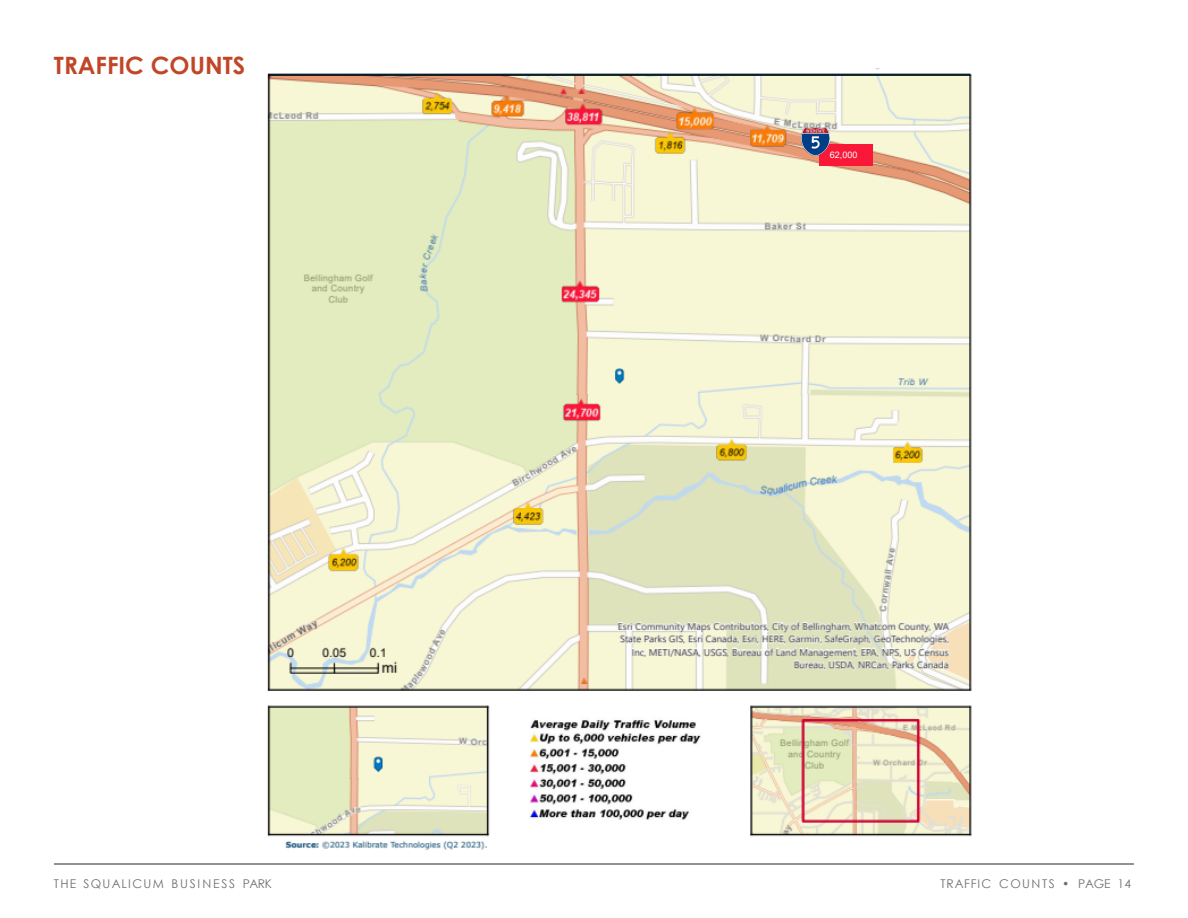
<style>
.page{position:relative;width:1188px;height:918px;background:#fff}
.page>*{position:absolute;margin:0;border:0;box-sizing:border-box;transform-origin:0 0}
.t1{font:700 24px "Century Gothic";color:#c14628}
.t2{font:12px "Century Gothic";letter-spacing:.105em;color:#6f7073}
.t3{font:12px "Century Gothic";letter-spacing:.08em;color:#6f7073}
.t4{font:9px "Arial";color:#fff}
</style>
<div class="page">
<hr style="left:54px;top:864px;width:1080px;height:1px;background:#282828">
<img style="left:267px;top:68px;width:705px;height:782px">
<div style="left:819px;top:144px;width:54px;height:22px;background:#f91837"></div>
<img style="left:801px;top:128px;width:28px;height:28px">
<p class="t1" style="left:54px;top:47px;width:193px">TRAFFIC COUNTS</p>
<p class="t4" style="left:830px;top:149px;width:29px">62,000</p>
<p class="t2" style="left:54px;top:875px;width:219px">THE SQUALICUM BUSINESS PARK</p>
<p class="t3" style="left:941px;top:875px;width:192px">TRAFFIC COUNTS • PAGE 14</p>
</div>
